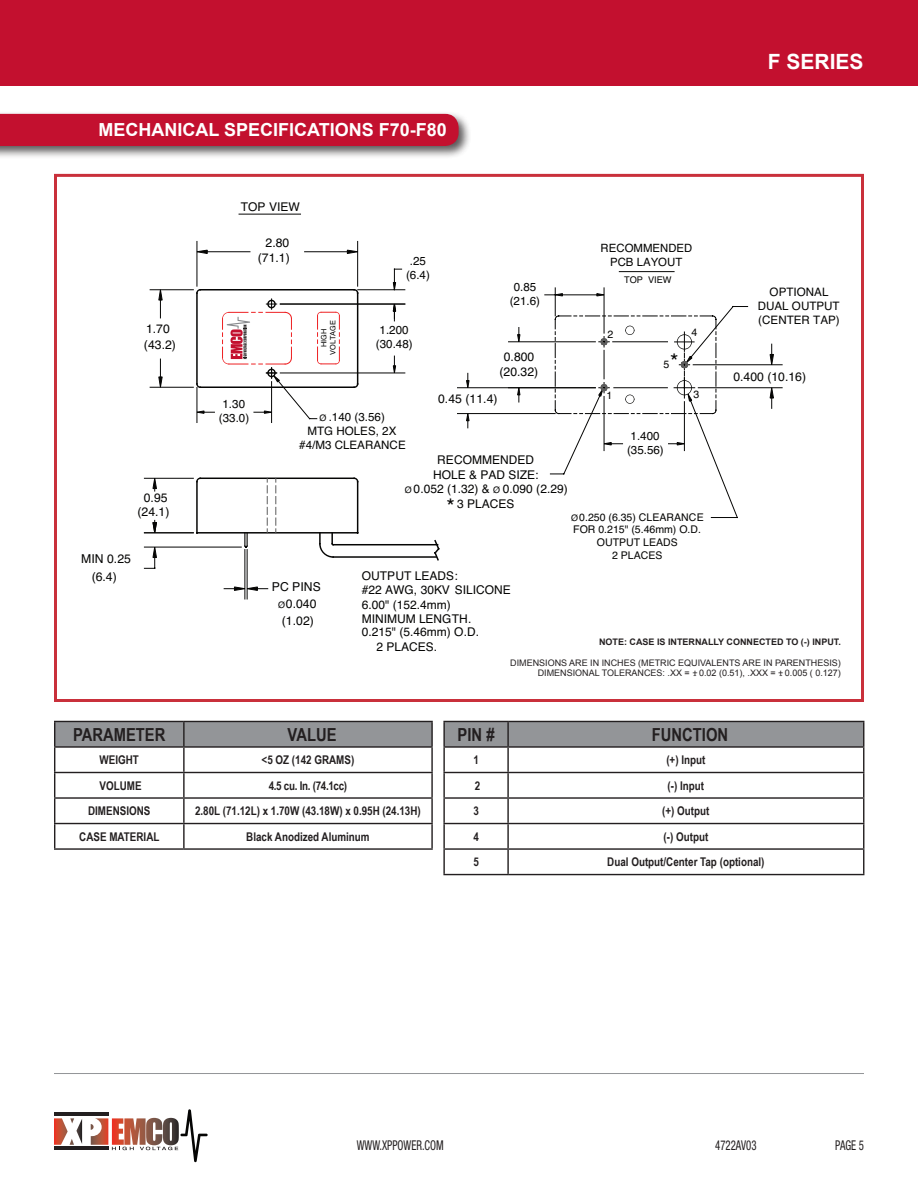
<style>
.page{position:relative;width:918px;height:1188px;background:#fff}
.page>*{position:absolute;margin:0;border:0;box-sizing:border-box;transform-origin:0 0}
.t1{font:21.75px "Helvetica";color:#050504}
.t2{font:700 21px "Arial";color:#fff}
.t3{font:700 18px "Arial";color:#fff}
.t4{font:700 18px "Arial Narrow";color:#231f20}
.t5{font:condensed 13.5px "Helvetica Neue";color:#231f20;scale:.8 1}
.t6{font:12.3px/17.4px "Helvetica";color:#050504;text-align:center}
.t7{font:700 12px "Arial Narrow";color:#231f20}
.t8{font:12px/14.5px "Helvetica";color:#050504}
.t9{font:11.55px/14.1px "Helvetica";color:#050504;text-align:center}
.t10{font:11.4px/13.8px "Helvetica";color:#050504;text-align:center}
.t11{font:10.5px/12.8px "Helvetica";color:#050504;text-align:center}
.t12{font:9.15px "Helvetica";letter-spacing:-.005em;color:#050504}
.t13{font:9px "Arial";color:#231f20}
.t14{font:700 9px "Arial";color:#231f20}
.t15{font:7.35px/9.1px "Helvetica";color:#050504;text-align:center}
.s1{font-size:9px}
</style>
<div class="page">
<hr style="left:54px;top:1073px;width:810px;height:1px;background:#939598">
<svg style="left:82px;top:1119px;width:9px;height:26px"></svg>
<hr style="left:54px;top:1113px;width:54px;height:3px;background:#231f20">
<svg style="left:54px;top:1118px;width:28px;height:27px"></svg>
<svg style="left:91px;top:1109px;width:117px;height:53px"></svg>
<hr style="left:54px;top:1147px;width:54px;height:3px;background:#231f20">
<div style="left:0;top:0;width:918px;height:86px;background:#c3102f"></div>
<div style="left:0;top:110px;width:472px;height:49px;background:#231f20;opacity:.74"></div>
<div style="left:0;top:114px;width:459px;height:32px;background:#c3102f"></div>
<hr style="left:431px;top:722px;width:2px;height:24px;background:#231f20">
<hr style="left:184px;top:746px;width:249px;height:2px;background:#231f20">
<hr style="left:431px;top:748px;width:2px;height:24px;background:#231f20">
<hr style="left:184px;top:772px;width:249px;height:1px;background:#231f20">
<hr style="left:431px;top:773px;width:2px;height:24px;background:#231f20">
<hr style="left:184px;top:797px;width:249px;height:2px;background:#231f20">
<hr style="left:431px;top:799px;width:2px;height:24px;background:#231f20">
<svg style="left:54px;top:722px;width:378px;height:126px"></svg>
<hr style="left:184px;top:823px;width:249px;height:1px;background:#231f20">
<hr style="left:183px;top:824px;width:2px;height:24px;background:#231f20">
<hr style="left:431px;top:824px;width:2px;height:24px;background:#231f20">
<hr style="left:54px;top:848px;width:130px;height:2px;background:#231f20">
<hr style="left:184px;top:848px;width:249px;height:2px;background:#231f20">
<hr style="left:54px;top:721px;width:130px;height:1px;background:#231f20">
<hr style="left:184px;top:721px;width:249px;height:1px;background:#231f20">
<hr style="left:443px;top:722px;width:2px;height:24px;background:#231f20">
<hr style="left:443px;top:746px;width:65px;height:2px;background:#231f20">
<hr style="left:443px;top:748px;width:2px;height:24px;background:#231f20">
<hr style="left:443px;top:772px;width:65px;height:1px;background:#231f20">
<hr style="left:443px;top:773px;width:2px;height:24px;background:#231f20">
<hr style="left:443px;top:797px;width:65px;height:2px;background:#231f20">
<hr style="left:443px;top:799px;width:2px;height:24px;background:#231f20">
<hr style="left:443px;top:823px;width:65px;height:1px;background:#231f20">
<hr style="left:443px;top:824px;width:2px;height:24px;background:#231f20">
<hr style="left:443px;top:848px;width:65px;height:2px;background:#231f20">
<hr style="left:443px;top:850px;width:2px;height:24px;background:#231f20">
<svg style="left:444px;top:722px;width:420px;height:152px"></svg>
<hr style="left:443px;top:874px;width:65px;height:1px;background:#231f20">
<hr style="left:508px;top:874px;width:356px;height:1px;background:#231f20">
<hr style="left:443px;top:721px;width:65px;height:1px;background:#231f20">
<hr style="left:508px;top:721px;width:356px;height:1px;background:#231f20">
<hr style="left:333px;top:544px;width:105px;height:1px;background:#050504">
<hr style="left:333px;top:556px;width:103px;height:2px;background:#050504">
<hr style="left:239px;top:214px;width:62px;height:1px;background:#050504">
<hr style="left:698px;top:387px;width:84px;height:1px;background:#050504">
<hr style="left:693px;top:364px;width:89px;height:1px;background:#050504">
<svg style="left:769px;top:387px;width:5px;height:21px"></svg>
<svg style="left:769px;top:344px;width:5px;height:22px"></svg>
<svg style="left:433px;top:539px;width:7px;height:22px"></svg>
<hr style="left:197px;top:241px;width:1px;height:45px;background:#050504">
<hr style="left:357px;top:241px;width:1px;height:45px;background:#050504">
<hr style="left:509px;top:341px;width:86px;height:1px;background:#050504">
<svg style="left:517px;top:388px;width:4px;height:14px"></svg>
<svg style="left:517px;top:328px;width:4px;height:15px"></svg>
<hr style="left:458px;top:413px;width:97px;height:1px;background:#050504">
<hr style="left:458px;top:387px;width:137px;height:1px;background:#050504">
<svg style="left:466px;top:413px;width:4px;height:15px"></svg>
<svg style="left:466px;top:373px;width:4px;height:16px"></svg>
<hr style="left:280px;top:373px;width:125px;height:1px;background:#050504">
<svg style="left:393px;top:356px;width:3px;height:18px"></svg>
<hr style="left:358px;top:289px;width:47px;height:1px;background:#050504">
<hr style="left:280px;top:304px;width:125px;height:1px;background:#050504">
<svg style="left:393px;top:269px;width:9px;height:22px"></svg>
<svg style="left:393px;top:303px;width:3px;height:18px"></svg>
<hr style="left:619px;top:271px;width:55px;height:1px;background:#050504">
<svg style="left:545px;top:288px;width:203px;height:230px"></svg>
<svg style="left:144px;top:249px;width:218px;height:351px"></svg>
<div style="left:54px;top:174px;width:810px;height:528px;border:3px solid #c9303b"></div>
<p class="t3" style="left:99px;top:118px;width:350px">MECHANICAL SPECIFICATIONS F70-F80</p>
<p class="t6" style="left:144px;top:322px;width:34px;line-height:15.6px;text-align:left">1.70 (43.2)</p>
<p class="t8" style="left:241px;top:200px;width:60px">TOP VIEW</p>
<p class="t6" style="left:258px;top:236px;width:34px;line-height:14.7px">2.80 (71.1)</p>
<p class="t15" style="left:319px;top:355px;width:36px;rotate:-90deg">HIGH<br>VOLTAGE</p>
<p class="t9" style="left:406px;top:254px;width:25px">.25 (6.4)</p>
<p class="t9" style="left:376px;top:324px;width:38px">1.200 (30.48)</p>
<p class="t9" style="left:510px;top:280px;width:32px">0.85 (21.6)</p>
<p class="t6" style="left:499px;top:350px;width:40px;line-height:14.9px">0.800 (20.32)</p>
<p class="t2" style="left:768px;top:48px;width:97px">F SERIES</p>
<p class="t10" style="left:601px;top:242px;width:93px">RECOMMENDED<br>PCB LAYOUT</p>
<p class="t12" style="left:624px;top:273px;width:49px">TOP VIEW</p>
<p class="t11" style="left:607px;top:328px;width:7px">2</p>
<p class="t11" style="left:692px;top:326px;width:7px">4</p>
<p class="t1" style="left:670px;top:344px;width:10px">*</p>
<p class="t11" style="left:664px;top:359px;width:7px">5</p>
<p class="t9" style="left:758px;top:285px;width:83px">OPTIONAL<br>DUAL OUTPUT (CENTER TAP)</p>
<p class="t6" style="left:733px;top:368px;width:74px">0.400 (10.16)</p>
<p class="t6" style="left:138px;top:491px;width:33px;line-height:14.1px">0.95 (24.1)</p>
<p class="t6" style="left:81px;top:551px;width:51px">MIN 0.25 (6.4)</p>
<p class="t9" style="left:219px;top:397px;width:32px">1.30 (33.0)</p>
<p class="t9" style="left:299px;top:410px;width:108px"><span class="s1">Ø</span> .140 (3.56)<br>MTG HOLES, 2X #4/M3 CLEARANCE</p>
<p class="t6" style="left:438px;top:391px;width:61px">0.45 (11.4)</p>
<p class="t8" style="left:405px;top:453px;width:164px;text-align:center">RECOMMENDED<br>HOLE &amp; PAD SIZE:<br><span class="s1">Ø</span> 0.052 (1.32) &amp; <span class="s1">Ø</span> 0.090 (2.29)<br>3 PLACES</p>
<p class="t1" style="left:447px;top:490px;width:10px">*</p>
<p class="t11" style="left:607px;top:389px;width:7px">1</p>
<p class="t9" style="left:627px;top:429px;width:38px">1.400 (35.56)</p>
<p class="t11" style="left:693px;top:388px;width:7px">3</p>
<p class="t6" style="left:272px;top:578px;width:51px">PC PINS<br><span class="s1">Ø</span>0.040 (1.02)</p>
<p class="t11" style="left:571px;top:511px;width:134px"><span class="s1">Ø</span>0.250 (6.35) CLEARANCE<br>FOR 0.215" (5.46mm) O.D.<br>OUTPUT LEADS<br>2 PLACES</p>
<p class="t8" style="left:362px;top:568px;width:97px">OUTPUT LEADS:</p>
<p class="t8" style="left:362px;top:613px;width:119px;line-height:13.2px">MINIMUM LENGTH.<br>0.215" (5.46mm) O.D.</p>
<p class="t8" style="left:376px;top:640px;width:62px">2 PLACES.</p>
<p class="t8" style="left:362px;top:583px;width:150px">#22 AWG, 30KV SILICONE</p>
<p class="t8" style="left:362px;top:598px;width:91px">6.00" (152.4mm)</p>
<p class="t14" style="left:599px;top:636px;width:243px">NOTE: CASE IS INTERNALLY CONNECTED TO (-) INPUT.</p>
<p class="t13" style="left:510px;top:657px;width:332px">DIMENSIONS ARE IN INCHES (METRIC EQUIVALENTS ARE IN PARENTHESIS)</p>
<p class="t13" style="left:538px;top:667px;width:305px">DIMENSIONAL TOLERANCES: .XX = +- 0.02 (0.51), .XXX = +- 0.005 ( 0.127)</p>
<p class="t4" style="left:73px;top:721px;width:94px">PARAMETER</p>
<p class="t4" style="left:288px;top:721px;width:50px">VALUE</p>
<p class="t7" style="left:100px;top:751px;width:41px">WEIGHT</p>
<p class="t7" style="left:262px;top:751px;width:94px">&lt;5 OZ (142 GRAMS)</p>
<p class="t7" style="left:100px;top:776px;width:44px">VOLUME</p>
<p class="t7" style="left:269px;top:776px;width:80px">4.5 cu. In. (74.1cc)</p>
<p class="t7" style="left:88px;top:802px;width:64px">DIMENSIONS</p>
<p class="t7" style="left:195px;top:802px;width:227px">2.80L (71.12L) x 1.70W (43.18W) x 0.95H (24.13H)</p>
<p class="t7" style="left:79px;top:827px;width:82px">CASE MATERIAL</p>
<p class="t7" style="left:246px;top:827px;width:125px">Black Anodized Aluminum</p>
<p class="t4" style="left:458px;top:721px;width:38px">PIN #</p>
<p class="t4" style="left:652px;top:721px;width:78px">FUNCTION</p>
<p class="t7" style="left:473px;top:751px;width:7px">1</p>
<p class="t7" style="left:666px;top:751px;width:41px">(+) Input</p>
<p class="t7" style="left:475px;top:776px;width:7px">2</p>
<p class="t7" style="left:668px;top:776px;width:38px">(-) Input</p>
<p class="t7" style="left:473px;top:802px;width:7px">3</p>
<p class="t7" style="left:662px;top:802px;width:49px">(+) Output</p>
<p class="t7" style="left:473px;top:827px;width:7px">4</p>
<p class="t7" style="left:664px;top:827px;width:46px">(-) Output</p>
<p class="t7" style="left:473px;top:853px;width:7px">5</p>
<p class="t7" style="left:607px;top:853px;width:159px">Dual Output/Center Tap (optional)</p>
<p class="t5" style="left:357px;top:1138px;width:110px">WWW.XPPOWER.COM</p>
<p class="t5" style="left:715px;top:1138px;width:53px">4722AV03</p>
<p class="t5" style="left:835px;top:1138px;width:37px">PAGE 5</p>
</div>
